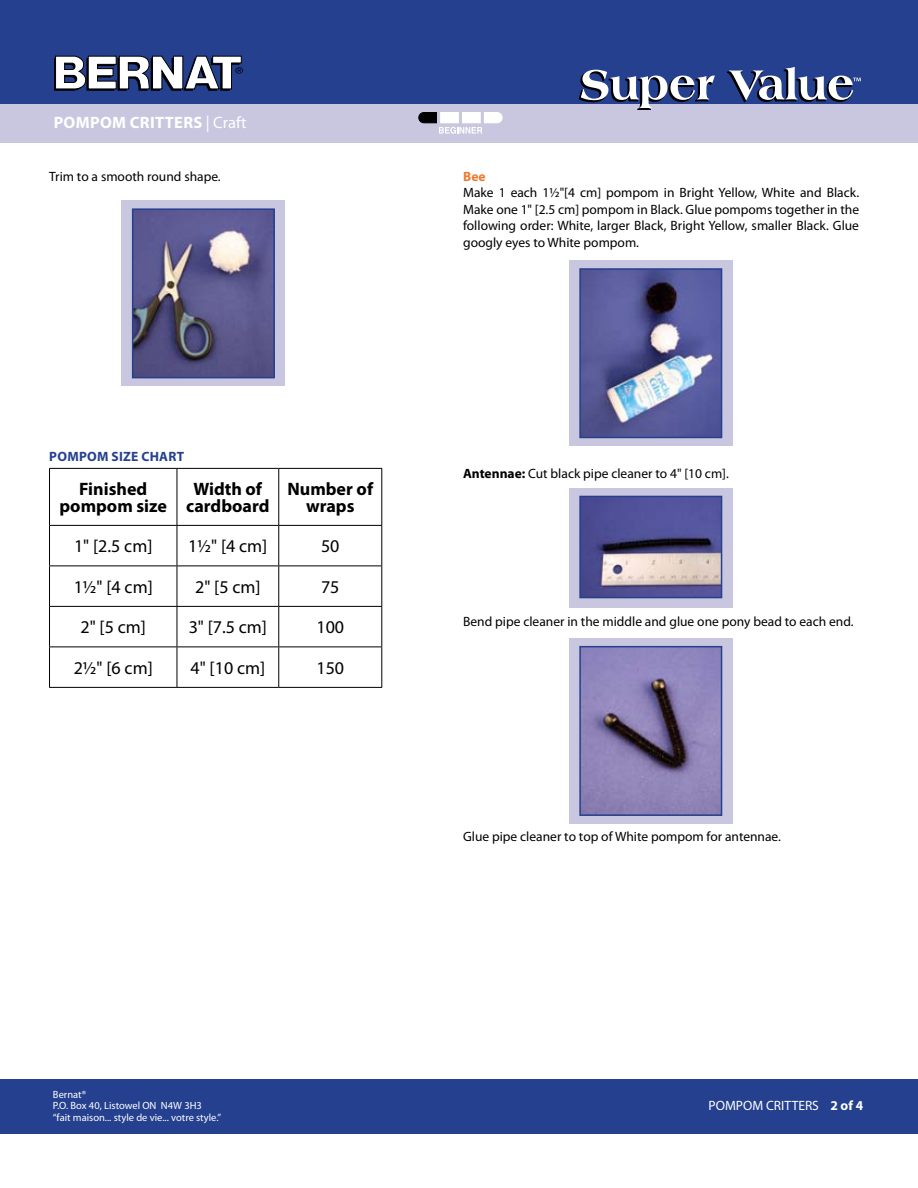
<style>
.page{position:relative;width:918px;height:1188px;background:#fff}
.page>*{position:absolute;margin:0;border:0;box-sizing:border-box;transform-origin:0 0}
.t1{font:18px "Myriad Pro";color:#000}
.t2{font:700 18px/16.5px "Myriad Pro";color:#000;text-align:center}
.t3{font:700 16.5px "Myriad Pro";color:#fff}
.t4{font:16.5px "Myriad Pro";color:#fff}
.t5{font:13.5px/16.5px "Myriad Pro";color:#000;text-align:justify}
.t6{font:13.5px "Myriad Pro";color:#fff}
.t7{font:700 13.5px "Myriad Pro";letter-spacing:.02em;color:#25408f}
.t8{font:700 13.5px "Myriad Pro";color:#f07a2f}
.t9{font:10.5px/11.2px "Myriad Pro";color:#fff}
.s1{font-weight:700}
</style>
<div class="page">
<hr style="left:49px;top:468px;width:128px;height:1px;background:#000">
<hr style="left:49px;top:469px;width:1px;height:56px;background:#000">
<hr style="left:177px;top:468px;width:102px;height:1px;background:#000">
<hr style="left:177px;top:469px;width:1px;height:56px;background:#000">
<hr style="left:279px;top:468px;width:103px;height:1px;background:#000">
<hr style="left:278px;top:469px;width:1px;height:56px;background:#000">
<hr style="left:381px;top:469px;width:1px;height:56px;background:#000">
<hr style="left:49px;top:525px;width:128px;height:1px;background:#000">
<hr style="left:49px;top:526px;width:1px;height:40px;background:#000">
<hr style="left:177px;top:525px;width:102px;height:1px;background:#000">
<hr style="left:177px;top:526px;width:1px;height:40px;background:#000">
<hr style="left:279px;top:525px;width:103px;height:1px;background:#000">
<hr style="left:278px;top:526px;width:1px;height:40px;background:#000">
<hr style="left:381px;top:526px;width:1px;height:40px;background:#000">
<hr style="left:49px;top:566px;width:128px;height:1px;background:#000">
<hr style="left:49px;top:566px;width:1px;height:40px;background:#000">
<hr style="left:177px;top:566px;width:102px;height:1px;background:#000">
<hr style="left:177px;top:566px;width:1px;height:40px;background:#000">
<hr style="left:279px;top:566px;width:103px;height:1px;background:#000">
<hr style="left:278px;top:566px;width:1px;height:40px;background:#000">
<hr style="left:381px;top:566px;width:1px;height:40px;background:#000">
<hr style="left:49px;top:606px;width:128px;height:1px;background:#000">
<hr style="left:49px;top:607px;width:1px;height:40px;background:#000">
<hr style="left:177px;top:606px;width:102px;height:1px;background:#000">
<hr style="left:177px;top:607px;width:1px;height:40px;background:#000">
<hr style="left:279px;top:606px;width:103px;height:1px;background:#000">
<hr style="left:278px;top:607px;width:1px;height:40px;background:#000">
<hr style="left:381px;top:607px;width:1px;height:40px;background:#000">
<hr style="left:49px;top:647px;width:128px;height:1px;background:#000">
<hr style="left:49px;top:647px;width:1px;height:40px;background:#000">
<hr style="left:177px;top:647px;width:102px;height:1px;background:#000">
<hr style="left:177px;top:647px;width:1px;height:40px;background:#000">
<hr style="left:279px;top:647px;width:103px;height:1px;background:#000">
<hr style="left:278px;top:647px;width:1px;height:40px;background:#000">
<hr style="left:381px;top:647px;width:1px;height:40px;background:#000">
<hr style="left:49px;top:687px;width:128px;height:1px;background:#000">
<hr style="left:177px;top:687px;width:102px;height:1px;background:#000">
<hr style="left:279px;top:687px;width:103px;height:1px;background:#000">
<div style="left:569px;top:261px;width:163px;height:185px;background:#c8c7df"></div>
<div style="left:569px;top:638px;width:163px;height:185px;background:#c8c7df"></div>
<div style="left:569px;top:488px;width:163px;height:120px;background:#c8c7df"></div>
<div style="left:122px;top:201px;width:163px;height:185px;background:#c8c7df"></div>
<div style="left:0;top:96px;width:917px;height:46px;background:#c8c7df"></div>
<div style="left:0;top:0;width:917px;height:103px;background:#25408f"></div>
<svg style="left:55px;top:56px;width:188px;height:35px"></svg>
<svg style="left:418px;top:112px;width:85px;height:22px"></svg>
<div style="left:0;top:1080px;width:918px;height:54px;background:#25408f"></div>
<svg style="left:579px;top:70px;width:136px;height:40px"></svg>
<svg style="left:727px;top:67px;width:134px;height:35px"></svg>
<img style="left:582px;top:271px;width:137px;height:164px">
<div style="left:579px;top:268px;width:143px;height:170px;border:2px solid #25408f"></div>
<img style="left:582px;top:649px;width:137px;height:164px">
<div style="left:579px;top:646px;width:143px;height:170px;border:2px solid #25408f"></div>
<img style="left:582px;top:499px;width:137px;height:96px">
<div style="left:579px;top:496px;width:143px;height:102px;border:2px solid #25408f"></div>
<img style="left:135px;top:211px;width:137px;height:164px">
<div style="left:132px;top:208px;width:143px;height:170px;border:2px solid #25408f"></div>
<p class="t3" style="left:54px;top:112px;width:24px">Pompom</p>
<p class="t3" style="left:130px;top:112px;width:10px">critters</p>
<p class="t4" style="left:206px;top:112px;width:42px">| Craft</p>
<p class="t5" style="left:49px;top:168px;width:173px">Trim to a smooth round shape.</p>
<p class="t7" style="left:49px;top:448px;width:20px">Pompom</p>
<p class="t7" style="left:112px;top:448px;width:57px">Size Chart</p>
<h1 class="t2" style="left:59px;top:480px;width:109px">Finished pompom size</h1>
<h1 class="t2" style="left:186px;top:480px;width:85px">Width of cardboard</h1>
<h1 class="t2" style="left:287px;top:480px;width:87px">Number of wraps</h1>
<h1 class="t1" style="left:74px;top:535px;width:80px">1" [2.5 cm]</h1>
<h1 class="t1" style="left:188px;top:535px;width:81px">1½" [4 cm]</h1>
<h1 class="t1" style="left:321px;top:535px;width:20px">50</h1>
<h1 class="t1" style="left:74px;top:576px;width:81px">1½" [4 cm]</h1>
<h1 class="t1" style="left:195px;top:576px;width:67px">2" [5 cm]</h1>
<h1 class="t1" style="left:321px;top:576px;width:20px">75</h1>
<h1 class="t1" style="left:81px;top:616px;width:67px">2" [5 cm]</h1>
<h1 class="t1" style="left:189px;top:616px;width:80px">3" [7.5 cm]</h1>
<h1 class="t1" style="left:316px;top:616px;width:29px">100</h1>
<h1 class="t1" style="left:74px;top:657px;width:81px">2½" [6 cm]</h1>
<h1 class="t1" style="left:191px;top:657px;width:76px">4" [10 cm]</h1>
<h1 class="t1" style="left:316px;top:657px;width:29px">150</h1>
<p class="t8" style="left:463px;top:167px;width:24px">Bee</p>
<p class="t5" style="left:463px;top:184px;width:398px">Make 1 each 1½"[4 cm] pompom in Bright Yellow, White and Black.<br>Make one 1" [2.5 cm] pompom in Black. Glue pompoms together in the following order: White, larger Black, Bright Yellow, smaller Black. Glue googly eyes to White pompom.</p>
<p class="t5" style="left:463px;top:465px;width:267px"><span class="s1">Antennae:</span> Cut black pipe cleaner to 4" [10 cm].</p>
<p class="t5" style="left:463px;top:613px;width:392px">Bend pipe cleaner in the middle and glue one pony bead to each end.</p>
<p class="t5" style="left:463px;top:828px;width:319px">Glue pipe cleaner to top of White pompom for antennae.</p>
<p class="t9" style="left:53px;top:1089px;width:170px">Bernat®<br>P.O. Box 40, Listowel ON N4W 3H3 “fait maison... style de vie... votre style.”</p>
<p class="t6" style="left:709px;top:1098px;width:156px">POMPOM CRITTERS <span class="s1">2 of 4</span></p>
</div>
